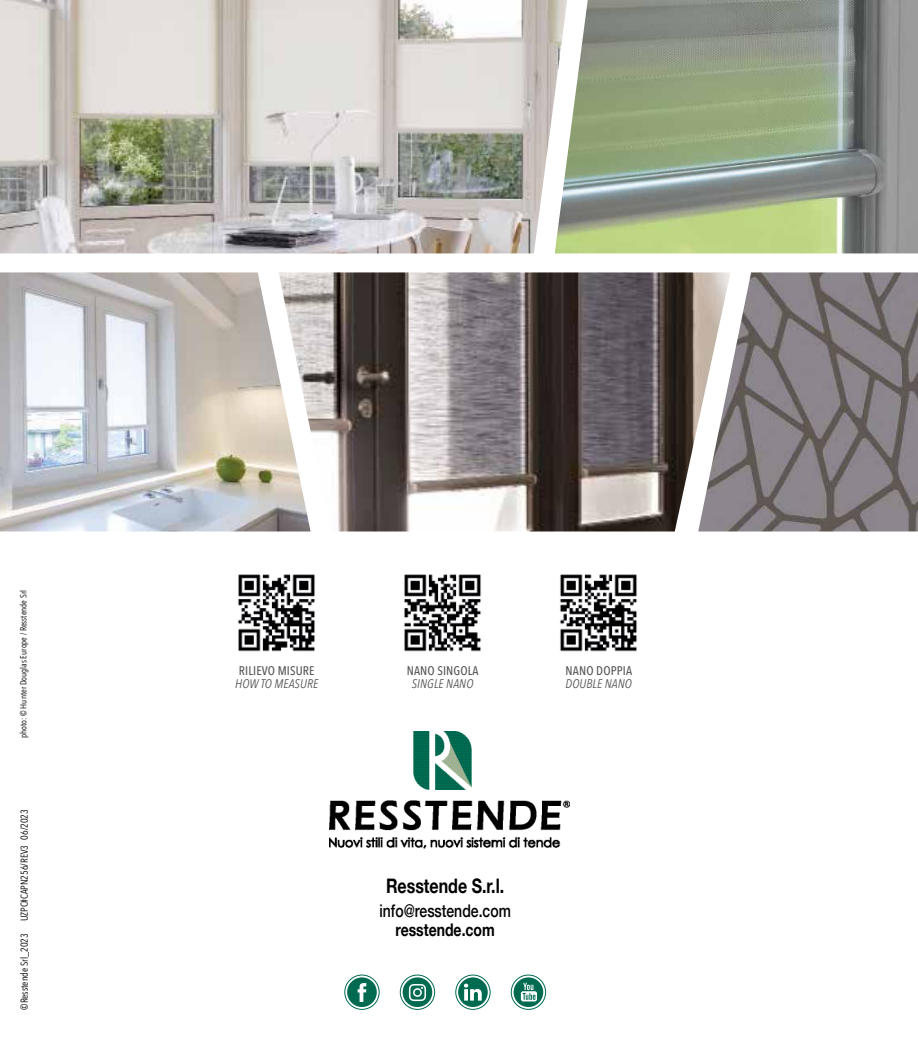
<style>
.page{position:relative;width:918px;height:1063px;background:#fff}
.page>*{position:absolute;margin:0;border:0;box-sizing:border-box;transform-origin:0 0}
.t1{font:700 20px "Helvetica Neue";color:#000;scale:.8 1}
.t2{font:500 17.5px "Helvetica Neue";color:#000;scale:.8 1}
.t3{font:700 17.5px "Helvetica Neue";color:#000;scale:.8 1}
.t4{font:500 12.5px "Avenir Next Condensed";letter-spacing:.01em;color:#575756}
.t5{font:italic 12.5px "Avenir Next Condensed";letter-spacing:.01em;color:#575756}
.t6{font:10px "Avenir Next Condensed";letter-spacing:-.005em;color:#000}
.t7{font:8.75px "Avenir Next Condensed";color:#000}
</style>
<div class="page">
<img style="left:0;top:272px;width:279px;height:259px">
<img style="left:730px;top:272px;width:188px;height:259px">
<img style="left:279px;top:272px;width:451px;height:259px">
<img style="left:0;top:0;width:555px;height:253px">
<img style="left:555px;top:0;width:363px;height:253px">
<img style="left:238px;top:574px;width:77px;height:78px">
<img style="left:404px;top:574px;width:77px;height:78px">
<img style="left:560px;top:574px;width:77px;height:78px">
<img style="left:329px;top:732px;width:241px;height:117px">
<div style="left:344px;top:975px;width:35px;height:35px;border:1px solid #006b50;border-radius:50%"></div>
<div style="left:347px;top:977px;width:30px;height:30px;background:#006b50;border-radius:50%"></div>
<svg style="left:358px;top:983px;width:8px;height:19px"></svg>
<div style="left:400px;top:975px;width:35px;height:35px;border:1px solid #006b50;border-radius:50%"></div>
<div style="left:403px;top:977px;width:29px;height:30px;background:#006b50;border-radius:50%"></div>
<svg style="left:409px;top:984px;width:17px;height:17px"></svg>
<div style="left:511px;top:975px;width:35px;height:35px;border:1px solid #006b50;border-radius:50%"></div>
<svg style="left:513px;top:977px;width:30px;height:30px"></svg>
<svg style="left:521px;top:983px;width:16px;height:18px"></svg>
<div style="left:455px;top:975px;width:35px;height:35px;border:1px solid #006b50;border-radius:50%"></div>
<div style="left:458px;top:977px;width:30px;height:30px;background:#006b50;border-radius:50%"></div>
<svg style="left:464px;top:984px;width:18px;height:17px"></svg>
<p class="t7" style="left:16px;top:738px;width:149px;rotate:-90deg">photo: © Hunter Douglas Europe / Resstende Srl</p>
<p class="t6" style="left:16px;top:921px;width:113px;rotate:-90deg">UZPC#CAPN256/REV3 06/2023</p>
<p class="t6" style="left:16px;top:1010px;width:78px;rotate:-90deg">©Resstende Srl_2023</p>
<p class="t4" style="left:239px;top:663px;width:77px">RILIEVO MISURE</p>
<p class="t5" style="left:235px;top:677px;width:85px">HOW TO MEASURE</p>
<p class="t4" style="left:407px;top:663px;width:73px">NANO SINGOLA</p>
<p class="t5" style="left:412px;top:677px;width:63px">SINGLE NANO</p>
<p class="t4" style="left:565px;top:663px;width:68px">NANO DOPPIA</p>
<p class="t5" style="left:565px;top:677px;width:68px">DOUBLE NANO</p>
<h1 class="t1" style="left:386px;top:870px;width:149px">Resstende S.r.l.</h1>
<h2 class="t2" style="left:379px;top:897px;width:166px">info@resstende.com</h2>
<h2 class="t3" style="left:395px;top:916px;width:126px">resstende.com</h2>
</div>
